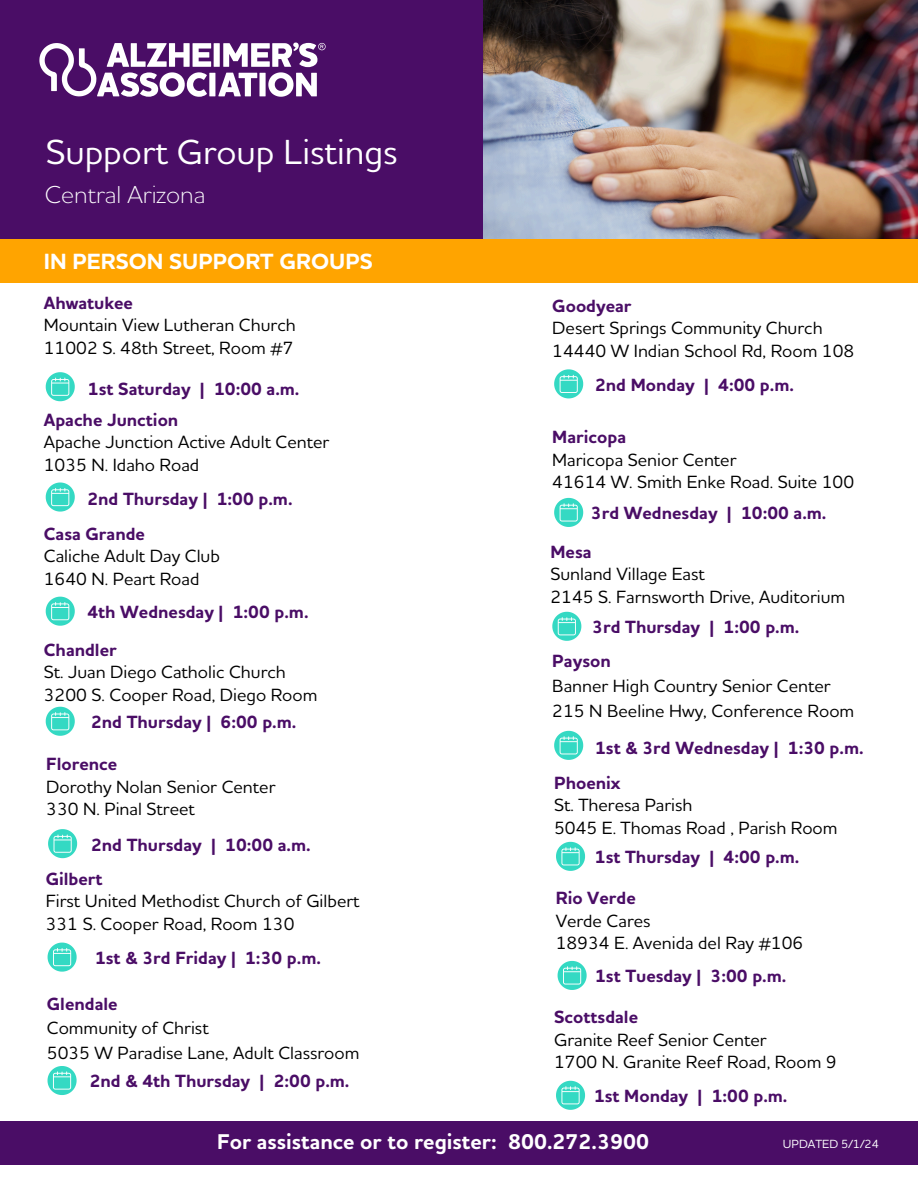
<style>
.page{position:relative;width:918px;height:1188px;background:#fff}
.page>*{position:absolute;margin:0;border:0;box-sizing:border-box;transform-origin:0 0}
.t1{font:500 35.4px "Houschka Alt Pro";color:#fff}
.t2{font:300 24.9px "Houschka Alt Pro";color:#fff}
.t3{font:700 22.35px "Houschka Alt Pro";color:#fff}
.t4{font:700 21.75px "Houschka Alt Pro";color:#fff}
.t5{font:500 18px/22.5px "Houschka Alt Pro";color:#000}
.t6{font:700 18px "Houschka Alt Pro";color:#4a0d66}
.t7{font:500 12px "Houschka Alt Pro";color:#fff}
.s1{font-weight:700;color:#4a0d66}
</style>
<div class="page">
<div style="left:0;top:0;width:918px;height:244px;background:#4a0d66"></div>
<img style="left:483px;top:0;width:435px;height:239px">
<svg style="left:39px;top:43px;width:287px;height:54px"></svg>
<div style="left:0;top:1121px;width:918px;height:44px;background:#4a0d66"></div>
<svg style="left:46px;top:372px;width:29px;height:29px"></svg>
<div style="left:0;top:239px;width:918px;height:44px;background:#ffa400"></div>
<svg style="left:46px;top:597px;width:29px;height:29px"></svg>
<svg style="left:46px;top:707px;width:29px;height:29px"></svg>
<svg style="left:48px;top:829px;width:29px;height:29px"></svg>
<svg style="left:48px;top:943px;width:29px;height:29px"></svg>
<svg style="left:554px;top:498px;width:29px;height:29px"></svg>
<svg style="left:552px;top:612px;width:29px;height:29px"></svg>
<svg style="left:554px;top:731px;width:29px;height:29px"></svg>
<svg style="left:556px;top:842px;width:29px;height:29px"></svg>
<svg style="left:558px;top:961px;width:29px;height:29px"></svg>
<svg style="left:556px;top:1081px;width:29px;height:29px"></svg>
<svg style="left:46px;top:483px;width:29px;height:29px"></svg>
<svg style="left:554px;top:369px;width:29px;height:29px"></svg>
<svg style="left:48px;top:1066px;width:29px;height:29px"></svg>
<h1 class="t1" style="left:46px;top:130px;width:354px">Support Group Listings</h1>
<h2 class="t2" style="left:45px;top:179px;width:162px">Central Arizona</h2>
<p class="t3" style="left:44px;top:247px;width:331px">IN PERSON SUPPORT GROUPS</p>
<h3 class="t5" style="left:44px;top:291px;width:254px"><span class="s1">Ahwatukee<br></span>Mountain View Lutheran Church<br>11002 S. 48th Street, Room #7</h3>
<h5 class="t6" style="left:88px;top:378px;width:213px">1st Saturday | 10:00 a.m.</h5>
<p class="t5" style="left:44px;top:408px;width:287px"><span class="s1">Apache Junction<br></span>Apache Junction Active Adult Center<br>1035 N. Idaho Road</p>
<h5 class="t6" style="left:87px;top:488px;width:207px">2nd Thursday | 1:00 p.m.</h5>
<h5 class="t5" style="left:44px;top:522px;width:178px"><span class="s1">Casa Grande<br></span>Caliche Adult Day Club<br>1640 N. Peart Road</h5>
<h5 class="t6" style="left:87px;top:601px;width:223px">4th Wednesday | 1:00 p.m.</h5>
<p class="t5" style="left:44px;top:638px;width:275px"><span class="s1">Chandler<br></span>St. Juan Diego Catholic Church<br>3200 S. Cooper Road, Diego Room</p>
<h5 class="t6" style="left:91px;top:711px;width:207px">2nd Thursday | 6:00 p.m.</h5>
<h5 class="t5" style="left:46px;top:752px;width:231px"><span class="s1">Florence<br></span>Dorothy Nolan Senior Center<br>330 N. Pinal Street</h5>
<p class="t6" style="left:91px;top:833px;width:221px">2nd Thursday | 10:00 a.m.</p>
<h5 class="t5" style="left:46px;top:867px;width:315px"><span class="s1">Gilbert<br></span>First United Methodist Church of Gilbert<br>331 S. Cooper Road, Room 130</h5>
<h5 class="t6" style="left:95px;top:946px;width:227px">1st &amp; 3rd Friday | 1:30 p.m.</h5>
<h5 class="t5" style="left:47px;top:990px;width:314px;line-height:24.8px"><span class="s1">Glendale<br></span>Community of Christ<br>5035 W Paradise Lane, Adult Classroom</h5>
<p class="t6" style="left:90px;top:1070px;width:261px">2nd &amp; 4th Thursday | 2:00 p.m.</p>
<p class="t5" style="left:552px;top:294px;width:304px"><span class="s1">Goodyear<br></span>Desert Springs Community Church<br>14440 W Indian School Rd, Room 108</p>
<h5 class="t6" style="left:595px;top:373px;width:200px">2nd Monday | 4:00 p.m.</h5>
<p class="t5" style="left:552px;top:425px;width:303px"><span class="s1">Maricopa<br></span>Maricopa Senior Center<br>41614 W. Smith Enke Road. Suite 100</p>
<h5 class="t6" style="left:591px;top:502px;width:237px">3rd Wednesday | 10:00 a.m.</h5>
<h5 class="t5" style="left:550px;top:540px;width:296px"><span class="s1">Mesa<br></span>Sunland Village East<br>2145 S. Farnsworth Drive, Auditorium</h5>
<p class="t6" style="left:592px;top:616px;width:209px">3rd Thursday | 1:00 p.m.</p>
<h5 class="t5" style="left:552px;top:648px;width:303px;line-height:24.8px"><span class="s1">Payson<br></span>Banner High Country Senior Center<br>215 N Beeline Hwy, Conference Room</h5>
<h5 class="t6" style="left:595px;top:737px;width:270px">1st &amp; 3rd Wednesday | 1:30 p.m.</h5>
<p class="t5" style="left:554px;top:771px;width:285px"><span class="s1">Phoenix<br></span>St. Theresa Parish<br>5045 E. Thomas Road , Parish Room</p>
<h5 class="t6" style="left:595px;top:846px;width:206px">1st Thursday | 4:00 p.m.</h5>
<h5 class="t5" style="left:556px;top:886px;width:249px"><span class="s1">Rio Verde<br></span>Verde Cares<br>18934 E. Avenida del Ray #106</h5>
<p class="t6" style="left:595px;top:965px;width:193px">1st Tuesday | 3:00 p.m.</p>
<h5 class="t5" style="left:554px;top:1005px;width:284px"><span class="s1">Scottsdale<br></span>Granite Reef Senior Center<br>1700 N. Granite Reef Road, Room 9</h5>
<h5 class="t6" style="left:594px;top:1085px;width:195px">1st Monday | 1:00 p.m.</h5>
<p class="t4" style="left:217px;top:1128px;width:434px">For assistance or to register: 800.272.3900</p>
<h5 class="t7" style="left:783px;top:1136px;width:98px">UPDATED 5/1/24</h5>
</div>
